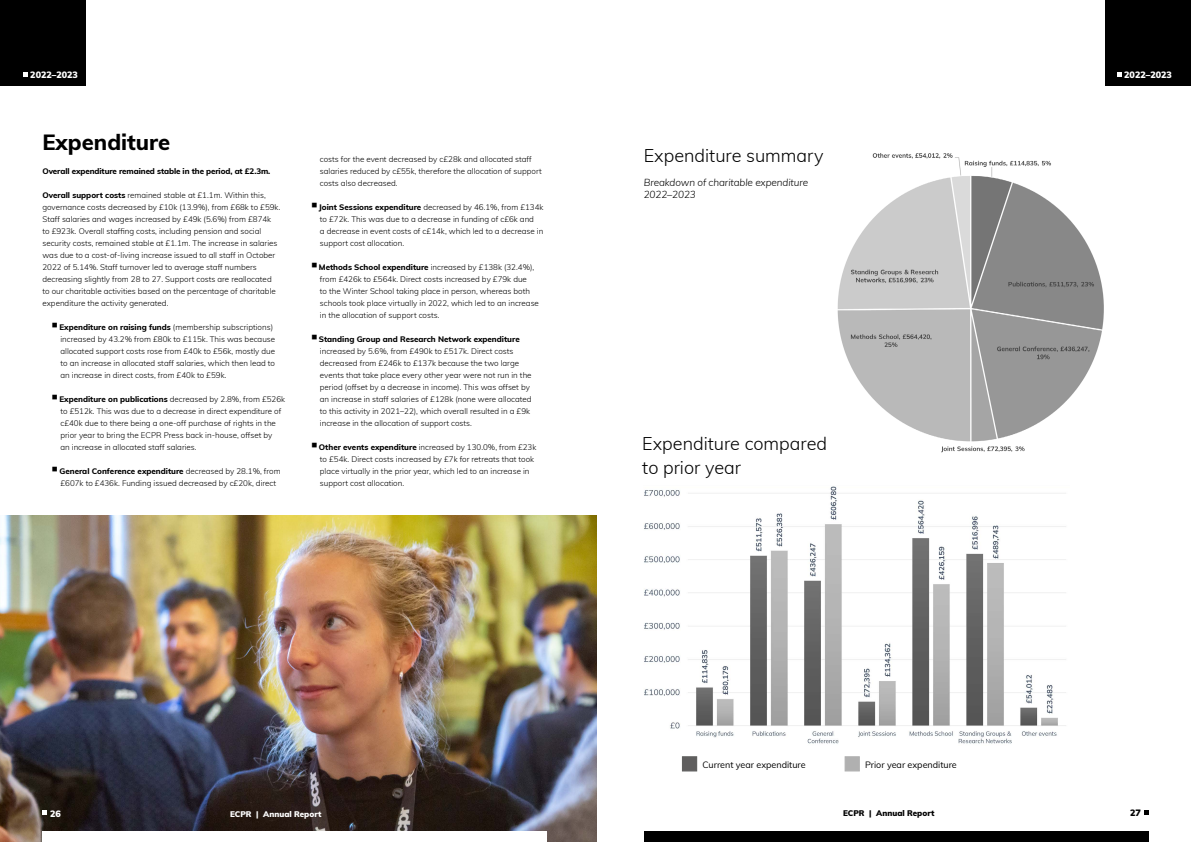
<style>
.page{position:relative;width:1191px;height:842px;background:#fff}
.page>*{position:absolute;margin:0;border:0;box-sizing:border-box;transform-origin:0 0}
.t1{font:800 22px "Muli";color:#000}
.t2{font:300 18px/24px "Muli";color:#000}
.t3{font:italic 300 10px/12px "Muli";letter-spacing:-.01em;color:#000}
.t4{font:9px "Muli";color:#000}
.t5{font:900 9px "Muli";color:#fff}
.t6{font:900 9px "Muli";color:#000}
.t7{font:300 8px/12px "Muli";color:#000}
.t8{font:800 8px "Muli";letter-spacing:-.01em;color:#000}
.t9{font:900 8px "Muli";color:#000}
.t10{font:900 8px "Muli";color:#fff}
.s1{font-weight:800}
</style>
<div class="page">
<div style="left:643px;top:831px;width:505px;height:11px;background:#000"></div>
<svg style="left:1144px;top:810px;width:4px;height:5px"></svg>
<div style="left:0;top:0;width:86px;height:86px;background:#000"></div>
<svg style="left:23px;top:72px;width:5px;height:5px"></svg>
<div style="left:1105px;top:0;width:86px;height:86px;background:#000"></div>
<svg style="left:1117px;top:72px;width:4px;height:5px"></svg>
<img style="left:0;top:516px;width:597px;height:326px">
<div style="left:42px;top:831px;width:505px;height:11px;background:#fff"></div>
<svg style="left:42px;top:810px;width:5px;height:5px"></svg>
<img style="left:837px;top:153px;width:267px;height:300px">
<div style="left:682px;top:756px;width:15px;height:15px;background:#5f5e5e;border:1px solid #60605f"></div>
<div style="left:844px;top:756px;width:16px;height:15px;background:#b0b0b0;border:1px solid #b0b0b0"></div>
<img style="left:644px;top:486px;width:422px;height:258px">
<p class="t5" style="left:30px;top:68px;width:49px">2022–2023</p>
<p class="t5" style="left:1124px;top:68px;width:49px">2022–2023</p>
<h1 class="t1" style="left:42px;top:126px;width:129px">Expenditure</h1>
<p class="t8" style="left:42px;top:165px;width:229px">Overall expenditure remained stable in the period, at £2.3m.</p>
<p class="t7" style="left:42px;top:188px;width:239px"><span class="s1">Overall support costs</span> remained stable at £1.1m. Within this, governance costs decreased by £10k (13.9%), from £68k to £59k.<br>Staff salaries and wages increased by £49k (5.6%) from £874k to £923k. Overall staffing costs, including pension and social security costs, remained stable at £1.1m. The increase in salaries was due to a cost-of-living increase issued to all staff in October 2022 of 5.14%. Staff turnover led to average staff numbers decreasing slightly from 28 to 27. Support costs are reallocated to our charitable activities based on the percentage of charitable expenditure the activity generated.</p>
<p class="t7" style="left:59px;top:320px;width:217px"><span class="s1">Expenditure on raising funds</span> (membership subscriptions) increased by 43.2% from £80k to £115k. This was because allocated support costs rose from £40k to £56k, mostly due to an increase in allocated staff salaries, which then lead to an increase in direct costs, from £40k to £59k.</p>
<p class="t7" style="left:59px;top:392px;width:227px"><span class="s1">Expenditure on publications</span> decreased by 2.8%, from £526k to £512k. This was due to a decrease in direct expenditure of c£40k due to there being a one-off purchase of rights in the prior year to bring the ECPR Press back in-house, offset by<br>an increase in allocated staff salaries.</p>
<p class="t7" style="left:59px;top:464px;width:223px"><span class="s1">General Conference expenditure</span> decreased by 28.1%, from £607k to £436k. Funding issued decreased by c£20k, direct</p>
<p class="t7" style="left:320px;top:152px;width:223px">costs for the event decreased by c£28k and allocated staff salaries reduced by c£55k, therefore the allocation of support costs also decreased.</p>
<p class="t7" style="left:319px;top:200px;width:226px"><span class="s1">Joint Sessions expenditure</span> decreased by 46.1%, from £134k to £72k. This was due to a decrease in funding of c£6k and<br>a decrease in event costs of c£14k, which led to a decrease in support cost allocation.</p>
<p class="t7" style="left:319px;top:260px;width:222px"><span class="s1">Methods School expenditure</span> increased by £138k (32.4%), from £426k to £564k. Direct costs increased by £79k due<br>to the Winter School taking place in person, whereas both schools took place virtually in 2022, which led to an increase in the allocation of support costs.</p>
<p class="t8" style="left:319px;top:333px;width:202px">Standing Group and Research Network expenditure</p>
<p class="t7" style="left:320px;top:344px;width:213px">increased by 5.6%, from £490k to £517k. Direct costs decreased from £246k to £137k because the two large events that take place every other year were not run in the period (offset by a decrease in income). This was offset by an increase in staff salaries of £128k (none were allocated to this activity in 2021–22), which overall resulted in a £9k increase in the allocation of support costs.</p>
<p class="t7" style="left:319px;top:440px;width:219px"><span class="s1">Other events expenditure</span> increased by 130.0%, from £23k to £54k. Direct costs increased by £7k for retreats that took place virtually in the prior year, which led to an increase in support cost allocation.</p>
<h2 class="t2" style="left:643px;top:142px;width:181px">Expenditure summary</h2>
<p class="t3" style="left:643px;top:176px;width:166px">Breakdown of charitable expenditure<br>2022–2023</p>
<h2 class="t2" style="left:642px;top:430px;width:186px">Expenditure compared to prior year</h2>
<p class="t5" style="left:50px;top:807px;width:12px">26</p>
<p class="t10" style="left:230px;top:808px;width:93px">ECPR | Annual Report</p>
<p class="t4" style="left:702px;top:758px;width:105px">Current year expenditure</p>
<p class="t4" style="left:865px;top:758px;width:93px">Prior year expenditure</p>
<p class="t9" style="left:843px;top:807px;width:93px">ECPR | Annual Report</p>
<p class="t6" style="left:1130px;top:806px;width:12px">27</p>
</div>
